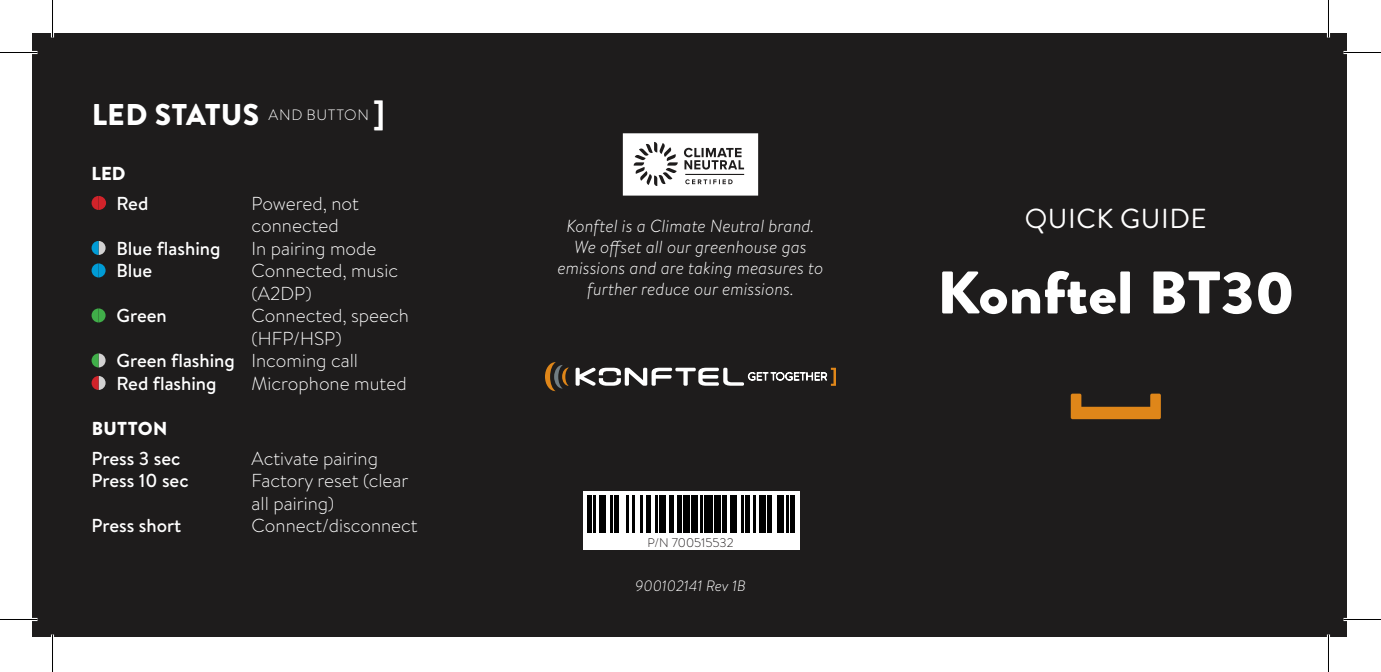
<style>
.page{position:relative;width:1381px;height:672px;background:#fff}
.page>*{position:absolute;margin:0;border:0;box-sizing:border-box;transform-origin:0 0}
.t1{font:900 60px "Brandon Grotesque";color:#fff;scale:1.08 1}
.t2{font:900 30px "Brandon Grotesque";letter-spacing:.01em;color:#fff}
.t3{font:27.5px "Brandon Grotesque";letter-spacing:.02em;color:#fff}
.t4{font:300 18.75px/22.5px "Brandon Text";color:#fff}
.t5{font:500 18.75px "Brandon Text";color:#fff}
.t6{font:900 18.75px "Brandon Text";letter-spacing:.02em;color:#fff}
.t7{font:italic 300 17.5px/21px "Brandon Text";color:#fff;text-align:center}
.t8{font:16.25px "Helvetica";color:#000}
.t9{font:italic 300 15px "Brandon Text";color:#fff}
.t10{font:300 12.5px "Brandon Text";color:#231f20}
.s1{font-weight:300}
</style>
<div class="page">
<div style="left:33px;top:33px;width:1314px;height:603px;background:#1e1c1c"></div>
<div style="left:583px;top:492px;width:217px;height:58px;background:#fff"></div>
<svg style="left:545px;top:362px;width:24px;height:29px"></svg>
<svg style="left:575px;top:367px;width:261px;height:19px"></svg>
<svg style="left:1070px;top:394px;width:91px;height:25px"></svg>
<svg style="left:92px;top:196px;width:14px;height:14px"></svg>
<svg style="left:92px;top:241px;width:14px;height:14px"></svg>
<svg style="left:92px;top:263px;width:14px;height:14px"></svg>
<svg style="left:92px;top:308px;width:14px;height:14px"></svg>
<svg style="left:92px;top:353px;width:14px;height:14px"></svg>
<svg style="left:92px;top:376px;width:14px;height:14px"></svg>
<svg style="left:591px;top:495px;width:198px;height:38px"></svg>
<hr style="left:587px;top:495px;width:4px;height:38px;background:#000">
<hr style="left:593px;top:495px;width:2px;height:38px;background:#000">
<div style="left:600px;top:495px;width:6px;height:38px;background:#000"></div>
<hr style="left:610px;top:495px;width:2px;height:38px;background:#000">
<hr style="left:614px;top:495px;width:4px;height:38px;background:#000">
<hr style="left:626px;top:495px;width:2px;height:38px;background:#000">
<hr style="left:632px;top:495px;width:2px;height:38px;background:#000">
<hr style="left:641px;top:495px;width:2px;height:38px;background:#000">
<hr style="left:647px;top:495px;width:4px;height:38px;background:#000">
<hr style="left:655px;top:495px;width:2px;height:38px;background:#000">
<div style="left:659px;top:495px;width:6px;height:38px;background:#000"></div>
<hr style="left:669px;top:495px;width:4px;height:38px;background:#000">
<hr style="left:677px;top:495px;width:4px;height:38px;background:#000">
<div style="left:683px;top:495px;width:7px;height:38px;background:#000"></div>
<div style="left:692px;top:495px;width:6px;height:38px;background:#000"></div>
<hr style="left:700px;top:495px;width:2px;height:38px;background:#000">
<div style="left:704px;top:495px;width:8px;height:38px;background:#000"></div>
<div style="left:714px;top:495px;width:6px;height:38px;background:#000"></div>
<hr style="left:722px;top:495px;width:4px;height:38px;background:#000">
<div style="left:731px;top:495px;width:6px;height:38px;background:#000"></div>
<hr style="left:741px;top:495px;width:2px;height:38px;background:#000">
<hr style="left:745px;top:495px;width:4px;height:38px;background:#000">
<hr style="left:753px;top:495px;width:2px;height:38px;background:#000">
<div style="left:759px;top:495px;width:6px;height:38px;background:#000"></div>
<hr style="left:767px;top:495px;width:4px;height:38px;background:#000">
<div style="left:778px;top:495px;width:6px;height:38px;background:#000"></div>
<hr style="left:786px;top:495px;width:2px;height:38px;background:#000">
<hr style="left:790px;top:495px;width:4px;height:38px;background:#000">
<svg style="left:623px;top:133px;width:135px;height:63px;background:#dedddd"></svg>
<hr style="left:0;top:51px;width:38px;height:3px;background:#fff">
<hr style="left:1343px;top:51px;width:38px;height:3px;background:#fff">
<hr style="left:0;top:618px;width:38px;height:3px;background:#fff">
<hr style="left:1343px;top:618px;width:38px;height:3px;background:#fff">
<hr style="left:51px;top:0;width:3px;height:38px;background:#fff">
<hr style="left:51px;top:634px;width:3px;height:38px;background:#fff">
<hr style="left:1327px;top:0;width:3px;height:38px;background:#fff">
<hr style="left:1327px;top:634px;width:3px;height:38px;background:#fff">
<hr style="left:0;top:52px;width:38px;height:1px;background:#000">
<hr style="left:1343px;top:52px;width:38px;height:1px;background:#000">
<hr style="left:0;top:619px;width:38px;height:1px;background:#000">
<hr style="left:1343px;top:619px;width:38px;height:1px;background:#000">
<hr style="left:52px;top:0;width:1px;height:38px;background:#000">
<hr style="left:52px;top:634px;width:1px;height:38px;background:#000">
<hr style="left:1328px;top:0;width:1px;height:38px;background:#000">
<hr style="left:1328px;top:634px;width:1px;height:38px;background:#000">
<p class="t2" style="left:92px;top:94px;width:294px">LED STATUS <sup>AND</sup> <sup>BUTTON</sup> ]</p>
<p class="t6" style="left:92px;top:161px;width:36px">LED</p>
<p class="t5" style="left:117px;top:191px;width:33px">Red</p>
<p class="t4" style="left:252px;top:192px;width:109px">Powered, not connected</p>
<p class="t5" style="left:117px;top:236px;width:105px">Blue flashing</p>
<p class="t4" style="left:252px;top:237px;width:126px">In pairing mode</p>
<p class="t5" style="left:117px;top:258px;width:37px">Blue</p>
<p class="t4" style="left:252px;top:259px;width:148px">Connected, music (A2DP)</p>
<p class="t5" style="left:117px;top:303px;width:52px">Green</p>
<p class="t4" style="left:252px;top:304px;width:159px">Connected, speech (HFP/HSP)</p>
<p class="t5" style="left:117px;top:348px;width:243px">Green flashing <span class="s1">Incoming call</span></p>
<p class="t5" style="left:117px;top:371px;width:102px">Red flashing</p>
<p class="t4" style="left:252px;top:372px;width:157px">Microphone muted</p>
<p class="t6" style="left:92px;top:415px;width:77px">BUTTON</p>
<p class="t5" style="left:92px;top:445px;width:90px">Press 3 sec</p>
<p class="t4" style="left:252px;top:446px;width:128px">Activate pairing</p>
<p class="t5" style="left:92px;top:468px;width:98px">Press 10 sec</p>
<p class="t4" style="left:252px;top:469px;width:158px">Factory reset (clear all pairing)</p>
<p class="t5" style="left:92px;top:513px;width:91px">Press short</p>
<p class="t4" style="left:252px;top:514px;width:168px">Connect/disconnect</p>
<p class="t7" style="left:557px;top:215px;width:267px">Konftel is a Climate Neutral brand.<br>We offset all our greenhouse gas emissions and are taking measures to further reduce our emissions.</p>
<p class="t10" style="left:647px;top:534px;width:88px">P/N 700515532</p>
<p class="t8" style="left:646px;top:535px;width:90px">700515532</p>
<p class="t9" style="left:635px;top:575px;width:112px">900102141 Rev 1B</p>
<p class="t3" style="left:1024px;top:199px;width:183px">QUICK GUIDE</p>
<p class="t1" style="left:936px;top:250px;width:333px">Konftel BT30</p>
</div>
